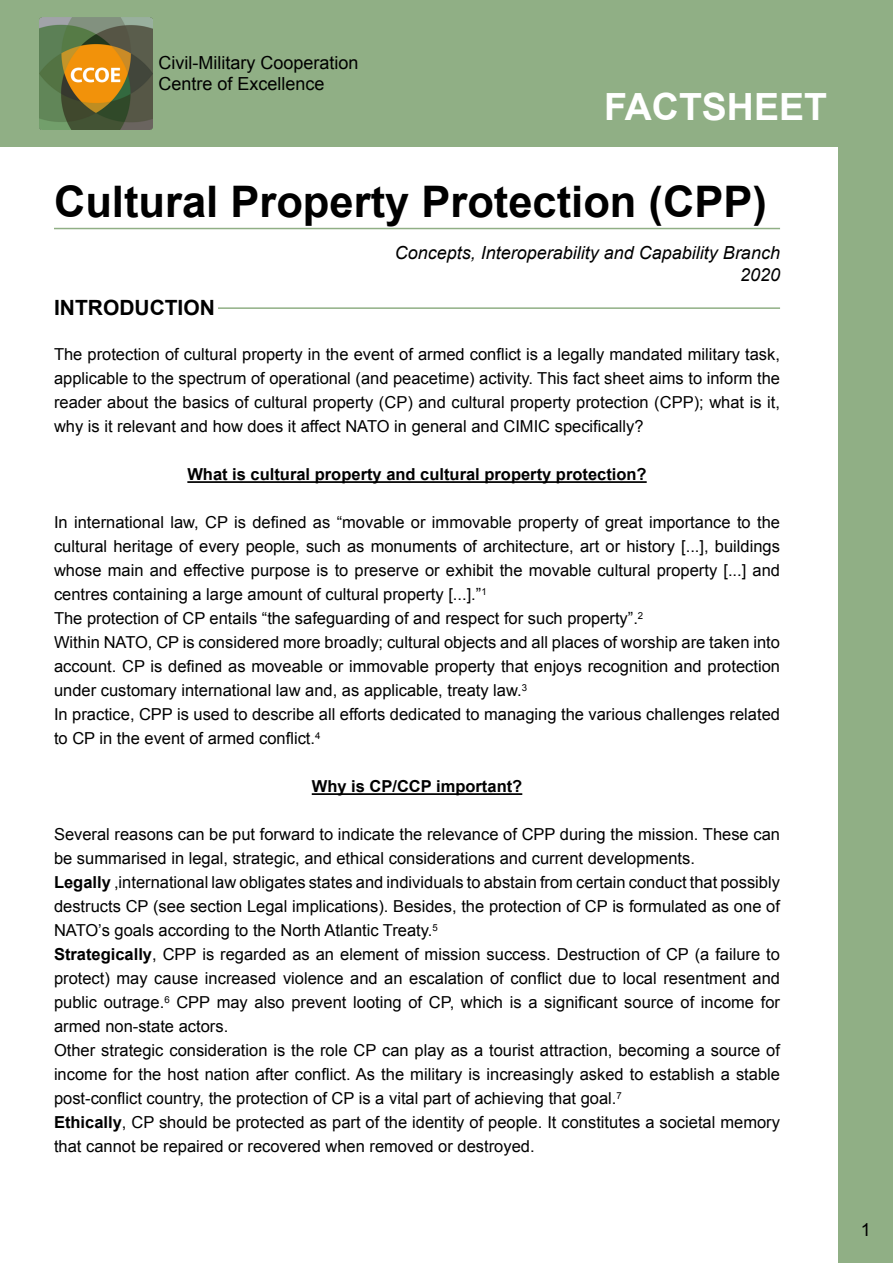
<style>
.page{position:relative;width:893px;height:1263px;background:#fff}
.page>*{position:absolute;margin:0;border:0;box-sizing:border-box;transform-origin:0 0}
.t1{font:700 43.5px "Arial";color:#000}
.t2{font:700 37.5px "Arial";color:#fff}
.t3{font:700 21px "Arial";color:#000}
.t4{font:italic 18px/21.6px "Arial";color:#000;text-align:right}
.t5{font:18px/21.6px "Arial";color:#000}
.t6{font:16.5px/24px "Arial";color:#000}
.t7{font:700 16.5px "Arial";color:#000}
.s1{font-weight:700}
</style>
<div class="page">
<hr style="left:187px;top:481px;width:460px;height:2px;background:#000">
<hr style="left:312px;top:793px;width:210px;height:2px;background:#000">
<hr style="left:218px;top:307px;width:562px;height:2px;background:#90af85">
<hr style="left:54px;top:228px;width:726px;height:1px;background:#90af85">
<div style="left:0;top:0;width:893px;height:147px;background:#90af85"></div>
<div style="left:839px;top:147px;width:54px;height:1116px;background:#90af85"></div>
<img style="left:40px;top:17px;width:112px;height:113px">
<p class="t5" style="left:158px;top:52px;width:202px">Civil-Military Cooperation<br>Centre of Excellence</p>
<h2 class="t2" style="left:604px;top:82px;width:224px">FACTSHEET</h2>
<h1 class="t1" style="left:54px;top:174px;width:715px">Cultural Property Protection (CPP)</h1>
<p class="t4" style="left:395px;top:242px;width:387px">Concepts, Interoperability and Capability Branch<br>2020</p>
<p class="t3" style="left:54px;top:294px;width:162px">INTRODUCTION</p>
<p class="t6" style="left:54px;top:343px;width:728px;text-align:justify">The protection of cultural property in the event of armed conflict is a legally mandated military task, applicable to the spectrum of operational (and peacetime) activity. This fact sheet aims to inform the reader about the basics of cultural property (CP) and cultural property protection (CPP); what is it, why is it relevant and how does it affect NATO in general and CIMIC specifically?</p>
<p class="t7" style="left:187px;top:464px;width:461px">What is cultural property and cultural property protection?</p>
<p class="t6" style="left:54px;top:511px;width:727px">In international law, CP is defined as “movable or immovable property of great importance to the cultural heritage of every people, such as monuments of architecture, art or history [...], buildings whose main and effective purpose is to preserve or exhibit the movable cultural property [...] and centres containing a large amount of cultural property [...].”<sup>1<br></sup>The protection of CP entails “the safeguarding of and respect for such property”.<sup>2<br></sup>Within NATO, CP is considered more broadly; cultural objects and all places of worship are taken into account. CP is defined as moveable or immovable property that enjoys recognition and protection under customary international law and, as applicable, treaty law.<sup>3<br></sup>In practice, CPP is used to describe all efforts dedicated to managing the various challenges related to CP in the event of armed conflict.<sup>4</sup></p>
<p class="t7" style="left:312px;top:776px;width:212px">Why is CP/CCP important?</p>
<p class="t6" style="left:54px;top:823px;width:728px">Several reasons can be put forward to indicate the relevance of CPP during the mission. These can be summarised in legal, strategic, and ethical considerations and current developments.<br><span class="s1">Legally</span> ,international law obligates states and individuals to abstain from certain conduct that possibly destructs CP (see section Legal implications). Besides, the protection of CP is formulated as one of NATO’s goals according to the North Atlantic Treaty.<sup>5<br></sup><span class="s1">Strategically</span>, CPP is regarded as an element of mission success. Destruction of CP (a failure to protect) may cause increased violence and an escalation of conflict due to local resentment and public outrage.<sup>6</sup> CPP may also prevent looting of CP, which is a significant source of income for armed non-state actors.<br>Other strategic consideration is the role CP can play as a tourist attraction, becoming a source of income for the host nation after conflict. As the military is increasingly asked to establish a stable post-conflict country, the protection of CP is a vital part of achieving that goal.<sup>7<br></sup><span class="s1">Ethically</span>, CP should be protected as part of the identity of people. It constitutes a societal memory that cannot be repaired or recovered when removed or destroyed.</p>
<p class="t5" style="left:861px;top:1219px;width:12px">1</p>
</div>
